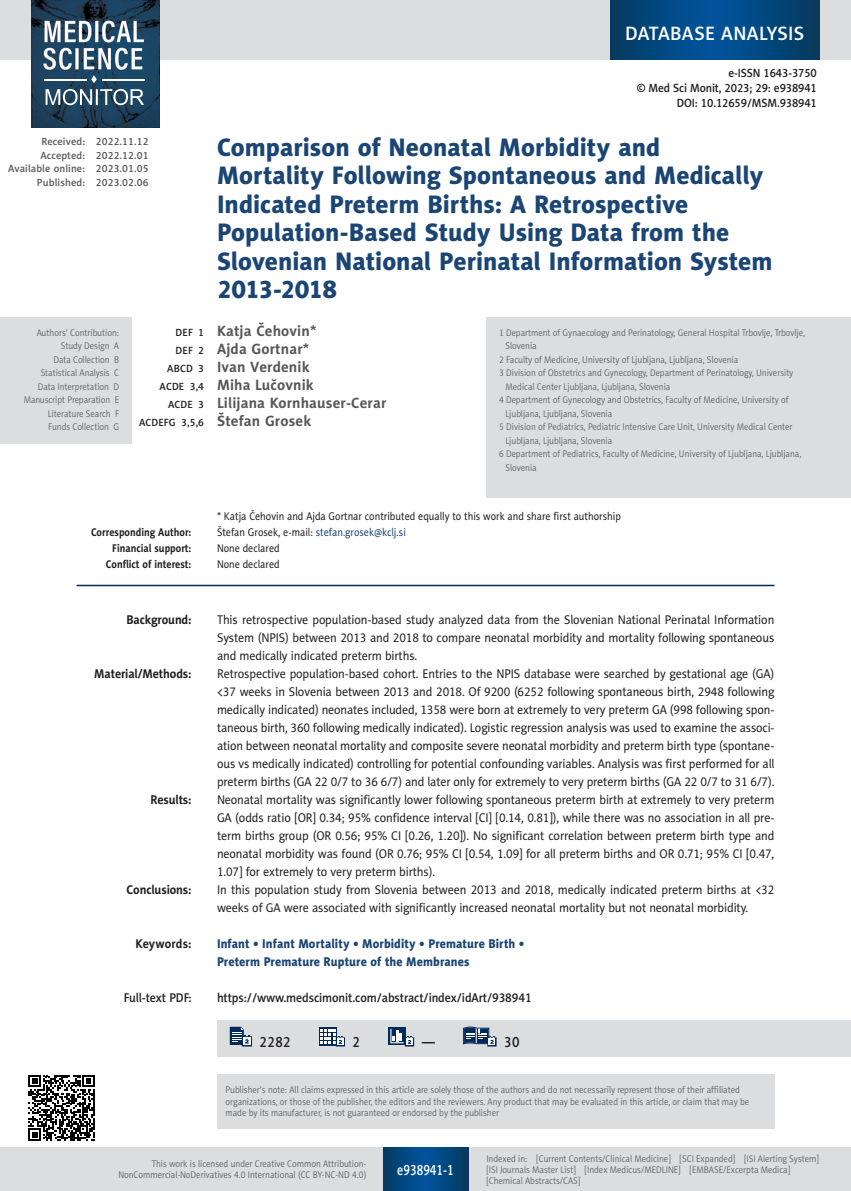
<style>
.page{position:relative;width:851px;height:1191px;background:#fff}
.page>*{position:absolute;margin:0;border:0;box-sizing:border-box;transform-origin:0 0}
.MSM_Tytul{font:25.5px/28.5px "Naomi Sans EFN Heavy";color:#1a4574}
.t1{font:19.5px "Naomi Sans EFN Medium";letter-spacing:.01em;color:#fff}
.MSM_Autorzy{font:700 15px "Naomi Sans EFN";letter-spacing:.01em;color:#57585a}
.MSM_e-PAGINA{font:15px "Naomi Sans EFN Medium";color:#fff;scale:.8 1}
.MSM_dane{font:15px "Naomi Sans EFN Medium";letter-spacing:.03em;color:#231f20;scale:.9 1}
.MSM_Summary_body{font:12.75px/18px "Naomi Sans EFN";letter-spacing:-.01em;color:#231f20;text-align:justify;scale:.95 1}
.MSM_keywords{font:12.75px/18px "Naomi Sans EFN Heavy";letter-spacing:.005em;color:#1a4574;scale:.95 1}
.MSM_full_text_pdf{font:12.75px "Naomi Sans EFN Medium";letter-spacing:-.01em;color:#231f20;scale:.95 1}
.MSM_Summary_body-2{font:700 12.75px "Naomi Sans EFN";letter-spacing:-.01em;color:#231f20;scale:.95 1}
.MSM_keywords-2{font:700 12.75px "Naomi Sans EFN";letter-spacing:.005em;color:#231f20;scale:.95 1}
.MSM_full_text_pdf-2{font:12px "Naomi Sans EFN Medium";letter-spacing:-.01em;color:#231f20;scale:.95 1}
.MSM_Adres{font:11.25px "Naomi Sans EFN";color:#231f20;scale:.9 1}
.MSM_Adres-2{font:11.25px "Naomi Sans EFN";color:#1a4574;scale:.9 1}
.MSM_Adres-3{font:700 11.25px "Naomi Sans EFN";color:#231f20;scale:.9 1}
.MSM_Confilicts{font:700 11.25px "Naomi Sans EFN";color:#231f20;scale:.9 1}
.MSM_Confilicts-2{font:11.25px "Naomi Sans EFN";color:#231f20;scale:.9 1}
.t2{font:10.5px "Naomi Sans EFN Medium";letter-spacing:.01em;color:#57585a}
.MSM_pagina_indeksy{font:9.75px/11.2px "Naomi Sans EFN Light";color:#57585a;scale:.9 1}
.MSM_Afiliacja{font:9.75px/13.5px "Naomi Sans EFN Light";color:#57585a;scale:.9 1}
.s1{font-family:"Naomi Sans EFN Medium";font-weight:400;font-size:10.5px;color:#231f20}
.s2{color:#231f20}
</style>
<div class="page">
<div style="left:217px;top:1020px;width:633px;height:36px;background:#dcdddf"></div>
<svg style="left:230px;top:1026px;width:22px;height:20px"></svg>
<div style="left:319px;top:1027px;width:17px;height:18px;background:#00295c"></div>
<svg style="left:320px;top:1028px;width:25px;height:18px"></svg>
<div style="left:388px;top:1027px;width:18px;height:18px;background:#00295c"></div>
<svg style="left:390px;top:1029px;width:24px;height:17px"></svg>
<svg style="left:463px;top:1026px;width:33px;height:20px"></svg>
<hr style="left:77px;top:585px;width:697px;height:1px;background:#00295c">
<div style="left:0;top:318px;width:132px;height:126px;background:#dcdddf"></div>
<div style="left:486px;top:318px;width:364px;height:180px;background:#dcdddf"></div>
<svg style="left:28px;top:1075px;width:67px;height:66px"></svg>
<div style="left:217px;top:1074px;width:557px;height:54px;background:#dcdddf"></div>
<div style="left:0;top:1148px;width:850px;height:43px;background:#dcdddf"></div>
<svg style="left:383px;top:1147px;width:85px;height:43px;background:#02477e"></svg>
<div style="left:0;top:0;width:850px;height:60px;background:#dcdddf"></div>
<img style="left:32px;top:0;width:127px;height:128px">
<img style="left:45px;top:79px;width:41px;height:1px">
<img style="left:103px;top:79px;width:41px;height:1px">
<svg style="left:91px;top:75px;width:6px;height:8px"></svg>
<img style="left:46px;top:89px;width:98px;height:16px">
<svg style="left:610px;top:0;width:209px;height:60px;background:#02477e"></svg>
<h2 class="t1" style="left:625px;top:22px;width:180px">DATABASE ANALYSIS</h2>
<p class="MSM_full_text_pdf-2" style="left:728px;top:66px;width:95px">e-ISSN 1643-3750</p>
<p class="MSM_full_text_pdf-2" style="left:636px;top:81px;width:191px">© Med Sci Monit, 2023; 29: e938941</p>
<p class="MSM_full_text_pdf-2" style="left:676px;top:96px;width:149px">DOI: 10.12659/MSM.938941</p>
<p class="MSM_Tytul" style="left:217px;top:132px;width:557px">Comparison of Neonatal Morbidity and Mortality Following Spontaneous and Medically Indicated Preterm Births: A Retrospective Population-Based Study Using Data from the Slovenian National Perinatal Information System 2013-2018</p>
<p class="MSM_Autorzy" style="left:176px;top:322px;width:142px"><span class="s1">DEF 1</span> Katja Čehovin*</p>
<p class="MSM_Autorzy" style="left:176px;top:340px;width:135px"><span class="s1">DEF 2</span> Ajda Gortnar*</p>
<p class="MSM_Autorzy" style="left:167px;top:358px;width:144px"><span class="s1">ABCD 3</span> Ivan Verdenik</p>
<p class="MSM_Autorzy" style="left:159px;top:376px;width:156px"><span class="s1">ACDE 3,4</span> Miha Lučovnik</p>
<p class="MSM_Autorzy" style="left:168px;top:394px;width:220px"><span class="s1">ACDE 3</span> Lilijana Kornhauser-Cerar</p>
<p class="MSM_Autorzy" style="left:139px;top:412px;width:174px"><span class="s1">ACDEFG 3,5,6</span> Štefan Grosek</p>
<p class="t2" style="left:41px;top:136px;width:109px">Received: 2022.11.12</p>
<p class="t2" style="left:40px;top:149px;width:110px">Accepted: 2022.12.01</p>
<p class="t2" style="left:8px;top:163px;width:142px">Available online: 2023.01.05</p>
<p class="t2" style="left:37px;top:176px;width:113px">Published: 2023.02.06</p>
<p class="MSM_pagina_indeksy" style="left:37px;top:327px;width:93px">Authors’ Contribution:</p>
<p class="MSM_pagina_indeksy" style="left:61px;top:340px;width:66px">Study Design A</p>
<p class="MSM_pagina_indeksy" style="left:53px;top:354px;width:74px">Data Collection B</p>
<p class="MSM_pagina_indeksy" style="left:41px;top:367px;width:89px">Statistical Analysis C</p>
<p class="MSM_pagina_indeksy" style="left:38px;top:381px;width:92px">Data Interpretation D</p>
<p class="MSM_pagina_indeksy" style="left:24px;top:394px;width:107px">Manuscript Preparation E</p>
<p class="MSM_pagina_indeksy" style="left:48px;top:408px;width:81px">Literature Search F</p>
<p class="MSM_pagina_indeksy" style="left:48px;top:421px;width:80px">Funds Collection G</p>
<p class="MSM_Afiliacja" style="left:505px;top:326px;width:334px;text-indent:-6px">1 Department of Gynaecology and Perinatology, General Hospital Trbovlje, Trbovlje,<br>Slovenia</p>
<p class="MSM_Afiliacja" style="left:499px;top:353px;width:267px">2 Faculty of Medicine, University of Ljubljana, Ljubljana, Slovenia</p>
<p class="MSM_Afiliacja" style="left:505px;top:366px;width:321px;text-indent:-6px">3 Division of Obstetrics and Gynecology, Department of Perinatology, University<br>Medical Center Ljubljana, Ljubljana, Slovenia</p>
<p class="MSM_Afiliacja" style="left:505px;top:393px;width:316px;text-indent:-6px">4 Department of Gynecology and Obstetrics, Faculty of Medicine, University of<br>Ljubljana, Ljubljana, Slovenia</p>
<p class="MSM_Afiliacja" style="left:505px;top:420px;width:320px;text-indent:-6px">5 Division of Pediatrics, Pediatric Intensive Care Unit, University Medical Center<br>Ljubljana, Ljubljana, Slovenia</p>
<p class="MSM_Afiliacja" style="left:505px;top:447px;width:330px;text-indent:-6px">6 Department of Pediatrics, Faculty of Medicine, University of Ljubljana, Ljubljana,<br>Slovenia</p>
<p class="MSM_Adres" style="left:217px;top:510px;width:450px">* Katja Čehovin and Ajda Gortnar contributed equally to this work and share first authorship</p>
<p class="MSM_Adres-3" style="left:91px;top:526px;width:113px">Corresponding Author:</p>
<p class="MSM_Adres-2" style="left:217px;top:526px;width:211px"><span class="s2">Štefan Grosek, e-mail:</span> stefan.grosek@kclj.si</p>
<p class="MSM_Adres-3" style="left:112px;top:541px;width:89px">Financial support:</p>
<p class="MSM_Adres" style="left:217px;top:541px;width:71px">None declared</p>
<p class="MSM_Confilicts" style="left:106px;top:557px;width:97px">Conflict of interest:</p>
<p class="MSM_Confilicts-2" style="left:217px;top:557px;width:71px">None declared</p>
<p class="MSM_Summary_body-2" style="left:126px;top:612px;width:70px">Background:</p>
<p class="MSM_Summary_body" style="left:217px;top:611px;width:588px">This retrospective population-based study analyzed data from the Slovenian National Perinatal Information System (NPIS) between 2013 and 2018 to compare neonatal morbidity and mortality following spontaneous and medically indicated preterm births.</p>
<p class="MSM_Summary_body-2" style="left:94px;top:666px;width:104px">Material/Methods:</p>
<p class="MSM_Summary_body" style="left:217px;top:665px;width:588px">Retrospective population-based cohort. Entries to the NPIS database were searched by gestational age (GA) &lt;37 weeks in Slovenia between 2013 and 2018. Of 9200 (6252 following spontaneous birth, 2948 following medically indicated) neonates included, 1358 were born at extremely to very preterm GA (998 following spon&shy;taneous birth, 360 following medically indicated). Logistic regression analysis was used to examine the associ&shy;ation between neonatal mortality and composite severe neonatal morbidity and preterm birth type (spontane&shy;ous vs medically indicated) controlling for potential confounding variables. Analysis was first performed for all preterm births (GA 22 0/7 to 36 6/7) and later only for extremely to very preterm births (GA 22 0/7 to 31 6/7).</p>
<p class="MSM_Summary_body-2" style="left:150px;top:792px;width:45px">Results:</p>
<p class="MSM_Summary_body" style="left:217px;top:791px;width:588px">Neonatal mortality was significantly lower following spontaneous preterm birth at extremely to very preterm GA (odds ratio [OR] 0.34; 95% confidence interval [CI] [0.14, 0.81]), while there was no association in all pre&shy;term births group (OR 0.56; 95% CI [0.26, 1.20]). No significant correlation between preterm birth type and neonatal morbidity was found (OR 0.76; 95% CI [0.54, 1.09] for all preterm births and OR 0.71; 95% CI [0.47, 1.07] for extremely to very preterm births).</p>
<p class="MSM_Summary_body-2" style="left:127px;top:882px;width:70px">Conclusions:</p>
<p class="MSM_Summary_body" style="left:217px;top:881px;width:588px">In this population study from Slovenia between 2013 and 2018, medically indicated preterm births at &lt;32 weeks of GA were associated with significantly increased neonatal mortality but not neonatal morbidity.</p>
<p class="MSM_keywords-2" style="left:135px;top:936px;width:60px">Keywords:</p>
<p class="MSM_keywords" style="left:217px;top:934px;width:325px">Infant • Infant Mortality • Morbidity • Premature Birth •<br>Preterm Premature Rupture of the Membranes</p>
<p class="MSM_full_text_pdf" style="left:124px;top:990px;width:73px">Full-text PDF:</p>
<p class="MSM_full_text_pdf" style="left:217px;top:990px;width:333px">https://www.medscimonit.com/abstract/index/idArt/938941</p>
<p class="MSM_dane" style="left:259px;top:1032px;width:36px">2282</p>
<p class="MSM_dane" style="left:352px;top:1032px;width:10px">2</p>
<p class="MSM_dane" style="left:421px;top:1032px;width:16px">—</p>
<p class="MSM_dane" style="left:504px;top:1032px;width:19px">30</p>
<p class="MSM_pagina_indeksy" style="left:225px;top:1084px;width:583px">Publisher’s note: All claims expressed in this article are solely those of the authors and do not necessarily represent those of their affiliated organizations, or those of the publisher, the editors and the reviewers. Any product that may be evaluated in this article, or claim that may be made by its manufacturer, is not guaranteed or endorsed by the publisher</p>
<p class="MSM_pagina_indeksy" style="left:118px;top:1158px;width:277px;text-align:right">This work is licensed under Creative Common Attribution-<br>NonCommercial-NoDerivatives 4.0 International (CC BY-NC-ND 4.0)</p>
<p class="MSM_e-PAGINA" style="left:397px;top:1160px;width:72px">e938941-1</p>
<p class="MSM_pagina_indeksy" style="left:486px;top:1152px;width:371px">Indexed in: [Current Contents/Clinical Medicine] [SCI Expanded] [ISI Alerting System] [ISI Journals Master List] [Index Medicus/MEDLINE] [EMBASE/Excerpta Medica] [Chemical Abstracts/CAS]</p>
</div>
